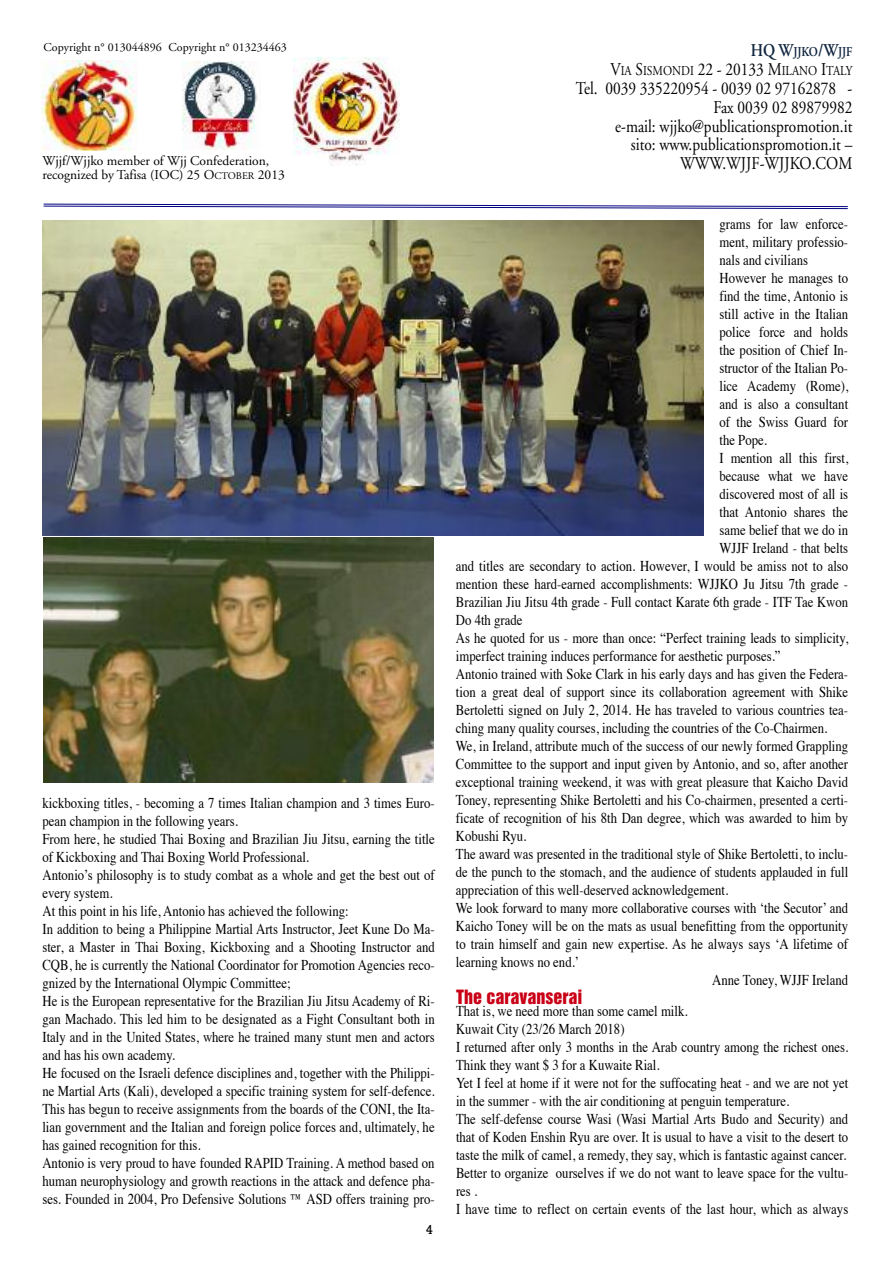
<style>
.page{position:relative;width:893px;height:1263px;background:#fff}
.page>*{position:absolute;margin:0;border:0;box-sizing:border-box;transform-origin:0 0}
.t1{font:18px/18.9px "Adobe Garamond";color:#000;text-align:right;scale:.85 1}
.t2{font:18px "Helvetica Inserat";color:#ca0016}
.t3{font:15px/18px "Times";color:#000;scale:.85 1}
.t4{font:13.5px/14.4px "Adobe Garamond";color:#000}
.t5{font:13.5px/18.9px "Adobe Garamond";color:#000;text-align:right;scale:.85 1}
.t6{font:13.5px "Rockwell";color:#000}
.t7{font:12px "Adobe Garamond";color:#000}
.s1{font-size:10.2px}
.s2{font-weight:600;font-size:18px;color:#0f243e}
.s3{font-weight:600;color:#0f243e}
.s4{font-size:18px}
</style>
<div class="page">
<svg style="left:43px;top:203px;width:805px;height:7px"></svg>
<img style="left:41px;top:60px;width:96px;height:90px">
<img style="left:182px;top:61px;width:76px;height:89px">
<img style="left:293px;top:58px;width:106px;height:107px">
<img style="left:43px;top:220px;width:660px;height:316px">
<img style="left:44px;top:537px;width:390px;height:245px">
<p class="t7" style="left:44px;top:43px;width:120px">Copyright n° 013044896</p>
<p class="t7" style="left:169px;top:43px;width:120px">Copyright n° 013234463</p>
<p class="t4" style="left:43px;top:155px;width:244px">Wjjf/Wjjko member of Wjj Confederation, recognized by Tafisa (IOC) 25 O<span class="s1">CTOBER</span> 2013</p>
<p class="t3" style="left:42px;top:795px;width:463px">kickboxing titles, - becoming a 7 times Italian champion and 3 times Euro&shy;pean champion in the following years.<br>From here, he studied Thai Boxing and Brazilian Jiu Jitsu, earning the title of Kickboxing and Thai Boxing World Professional.<br>Antonio’s philosophy is to study combat as a whole and get the best out of every system.<br>At this point in his life, Antonio has achieved the following:<br>In addition to being a Philippine Martial Arts Instructor, Jeet Kune Do Ma&shy;ster, a Master in Thai Boxing, Kickboxing and a Shooting Instructor and CQB, he is currently the National Coordinator for Promotion Agencies reco&shy;gnized by the International Olympic Committee;<br>He is the European representative for the Brazilian Jiu Jitsu Academy of Ri&shy;gan Machado. This led him to be designated as a Fight Consultant both in Italy and in the United States, where he trained many stunt men and actors and has his own academy.<br>He focused on the Israeli defence disciplines and, together with the Philippi&shy;ne Martial Arts (Kali), developed a specific training system for self-defence.<br>This has begun to receive assignments from the boards of the CONI, the Ita&shy;lian government and the Italian and foreign police forces and, ultimately, he has gained recognition for this.<br>Antonio is very proud to have founded RAPID Training. A method based on human neurophysiology and growth reactions in the attack and defence pha&shy;ses. Founded in 2004, Pro Defensive Solutions ™ ASD offers training pro-</p>
<p class="t6" style="left:426px;top:1221px;width:9px">4</p>
<p class="t5" style="left:610px;top:43px;width:286px"><span class="s2">HQ W</span><span class="s3">JJKO</span><span class="s2">/W</span><span class="s3">JJF<br></span><span class="s4">V</span>IA <span class="s4">S</span>ISMONDI <span class="s4">22 - 20133 M</span>ILANO <span class="s4">I</span>TALY</p>
<p class="t1" style="left:576px;top:80px;width:327px">Tel. 0039 335220954 - 0039 02 97162878 -<br>Fax 0039 02 89879982<br>e-mail: wjjko@publicationspromotion.it<br>sito: www.publicationspromotion.it –<br>WWW.WJJF-WJJKO.COM</p>
<p class="t3" style="left:719px;top:216px;width:153px">grams for law enforce-</p>
<p class="t3" style="left:719px;top:234px;width:153px">ment, military professio-</p>
<p class="t3" style="left:719px;top:252px;width:106px">nals and civilians</p>
<p class="t3" style="left:719px;top:270px;width:153px">However he manages to</p>
<p class="t3" style="left:719px;top:288px;width:153px">find the time, Antonio is</p>
<p class="t3" style="left:719px;top:306px;width:153px">still active in the Italian</p>
<p class="t3" style="left:719px;top:324px;width:153px">police force and holds</p>
<p class="t3" style="left:719px;top:342px;width:153px">the position of Chief In-</p>
<p class="t3" style="left:719px;top:360px;width:153px">structor of the Italian Po-</p>
<p class="t3" style="left:719px;top:378px;width:153px">lice Academy (Rome),</p>
<p class="t3" style="left:719px;top:396px;width:153px">and is also a consultant</p>
<p class="t3" style="left:719px;top:414px;width:153px">of the Swiss Guard for</p>
<p class="t3" style="left:719px;top:432px;width:57px">the Pope.</p>
<p class="t3" style="left:719px;top:450px;width:153px">I mention all this first,</p>
<p class="t3" style="left:719px;top:468px;width:153px">because what we have</p>
<p class="t3" style="left:719px;top:486px;width:153px">discovered most of all is</p>
<p class="t3" style="left:719px;top:504px;width:153px">that Antonio shares the</p>
<p class="t3" style="left:719px;top:522px;width:153px">same belief that we do in</p>
<p class="t3" style="left:719px;top:540px;width:153px">WJJF Ireland - that belts</p>
<p class="t3" style="left:456px;top:558px;width:463px">and titles are secondary to action. However, I would be amiss not to also</p>
<p class="t3" style="left:456px;top:576px;width:463px">mention these hard-earned accomplishments: WJJKO Ju Jitsu 7th grade -</p>
<p class="t3" style="left:456px;top:594px;width:463px">Brazilian Jiu Jitsu 4th grade - Full contact Karate 6th grade - ITF Tae Kwon</p>
<p class="t3" style="left:456px;top:612px;width:80px">Do 4th grade</p>
<p class="t3" style="left:456px;top:630px;width:463px">As he quoted for us - more than once: “Perfect training leads to simplicity,</p>
<p class="t3" style="left:456px;top:648px;width:383px">imperfect training induces performance for aesthetic purposes.”</p>
<p class="t3" style="left:456px;top:666px;width:463px">Antonio trained with Soke Clark in his early days and has given the Federa-</p>
<p class="t3" style="left:456px;top:684px;width:463px">tion a great deal of support since its collaboration agreement with Shike</p>
<p class="t3" style="left:456px;top:702px;width:463px">Bertoletti signed on July 2, 2014. He has traveled to various countries tea-</p>
<p class="t3" style="left:456px;top:720px;width:438px">ching many quality courses, including the countries of the Co-Chairmen.</p>
<p class="t3" style="left:456px;top:738px;width:463px">We, in Ireland, attribute much of the success of our newly formed Grappling</p>
<p class="t3" style="left:456px;top:756px;width:463px">Committee to the support and input given by Antonio, and so, after another</p>
<p class="t3" style="left:456px;top:774px;width:463px">exceptional training weekend, it was with great pleasure that Kaicho David</p>
<p class="t3" style="left:456px;top:792px;width:463px">Toney, representing Shike Bertoletti and his Co-chairmen, presented a certi-</p>
<p class="t3" style="left:456px;top:810px;width:463px">ficate of recognition of his 8th Dan degree, which was awarded to him by</p>
<p class="t3" style="left:456px;top:828px;width:84px">Kobushi Ryu.</p>
<p class="t3" style="left:456px;top:846px;width:463px">The award was presented in the traditional style of Shike Bertoletti, to inclu-</p>
<p class="t3" style="left:456px;top:864px;width:463px">de the punch to the stomach, and the audience of students applauded in full</p>
<p class="t3" style="left:456px;top:882px;width:322px">appreciation of this well-deserved acknowledgement.</p>
<p class="t3" style="left:456px;top:900px;width:463px">We look forward to many more collaborative courses with ‘the Secutor’ and</p>
<p class="t3" style="left:456px;top:918px;width:463px">Kaicho Toney will be on the mats as usual benefitting from the opportunity</p>
<p class="t3" style="left:456px;top:936px;width:463px">to train himself and gain new expertise. As he always says ‘A lifetime of</p>
<p class="t3" style="left:456px;top:954px;width:146px">learning knows no end.’</p>
<p class="t3" style="left:712px;top:972px;width:161px">Anne Toney, WJJF Ireland</p>
<p class="t2" style="left:456px;top:990px;width:128px">The caravanserai</p>
<p class="t3" style="left:456px;top:1003px;width:463px">That is, we need more than some camel milk.<br>Kuwait City (23/26 March 2018)<br>I returned after only 3 months in the Arab country among the richest ones.<br>Think they want $ 3 for a Kuwaite Rial.<br>Yet I feel at home if it were not for the suffocating heat - and we are not yet in the summer - with the air conditioning at penguin temperature.<br>The self-defense course Wasi (Wasi Martial Arts Budo and Security) and that of Koden Enshin Ryu are over. It is usual to have a visit to the desert to taste the milk of camel, a remedy, they say, which is fantastic against cancer.<br>Better to organize ourselves if we do not want to leave space for the vultu&shy;res .<br>I have time to reflect on certain events of the last hour, which as always</p>
</div>
